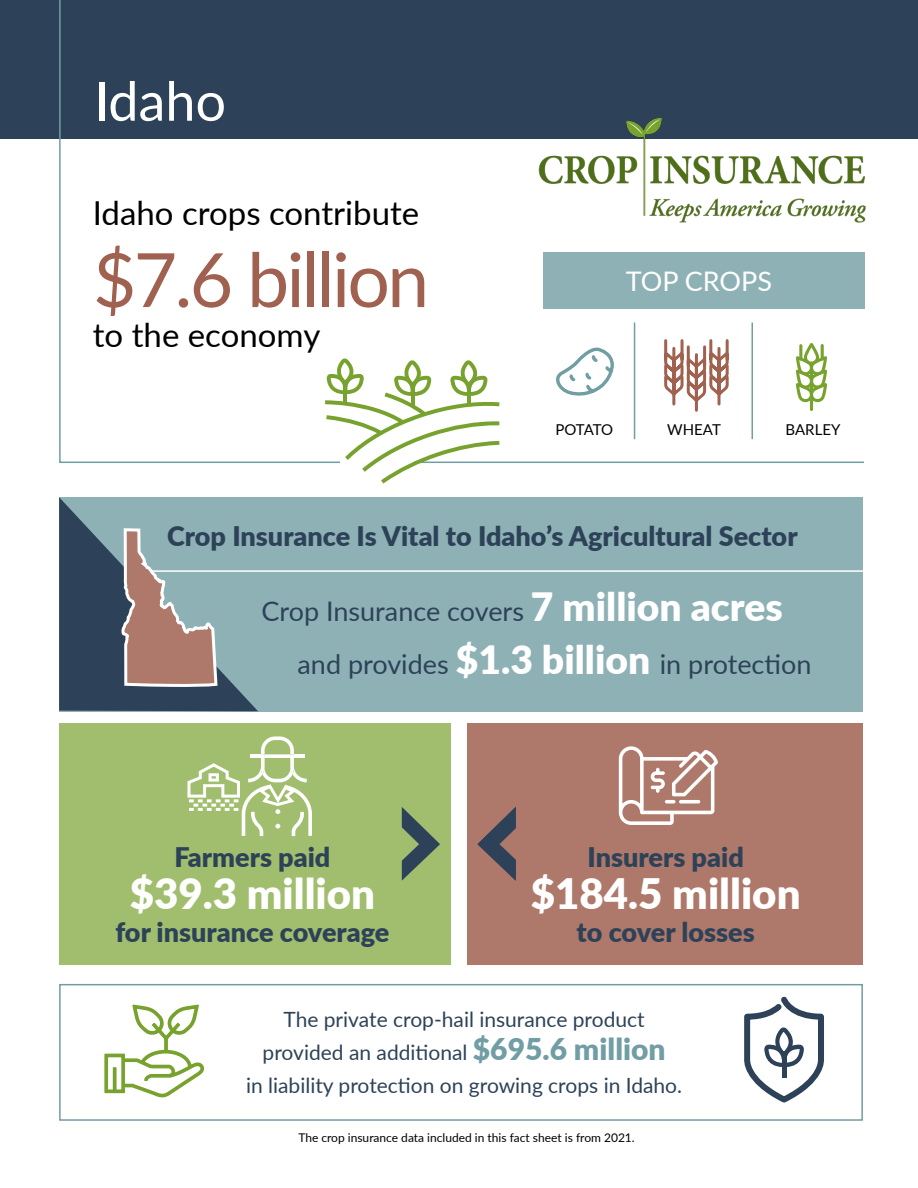
<style>
.page{position:relative;width:918px;height:1188px;background:#fff}
.page>*{position:absolute;margin:0;border:0;box-sizing:border-box;transform-origin:0 0}
.t1{font:75px "Lato";letter-spacing:-.035em;color:#a06150}
.t2{font:54px "Lato";color:#fff}
.t3{font:900 42px "Lato";color:#fff}
.t4{font:33px "Lato";color:#000}
.t5{font:900 27px "Lato";color:#2d4258}
.t6{font:27px "Lato";color:#2d4258}
.t7{font:27px "Lato";color:#fff}
.t8{font:21px "Lato";color:#2d4258}
.t9{font:15px "Lato";color:#000}
.t10{font:12px "Lato";color:#000}
.s1{font-weight:900;font-size:39px;color:#fff}
.s2{font-weight:900;font-size:30px;color:#719da4}
</style>
<div class="page">
<div style="left:0;top:0;width:918px;height:138px;background:#2d4258"></div>
<svg style="left:58px;top:0;width:807px;height:463px"></svg>
<div style="left:543px;top:252px;width:322px;height:56px;background:#8eb1b6"></div>
<img style="left:539px;top:111px;width:336px;height:130px">
<svg style="left:325px;top:358px;width:175px;height:126px"></svg>
<hr style="left:634px;top:322px;width:1px;height:117px;background:#719da4">
<hr style="left:752px;top:322px;width:1px;height:117px;background:#719da4">
<svg style="left:662px;top:338px;width:69px;height:75px"></svg>
<svg style="left:554px;top:346px;width:61px;height:117px"></svg>
<svg style="left:796px;top:343px;width:31px;height:59px"></svg>
<hr style="left:810px;top:362px;width:3px;height:49px;background:#78a22e;border-radius:2px">
<hr style="left:799px;top:344px;width:3px;height:16px;background:#78a22e;border-radius:2px">
<hr style="left:821px;top:344px;width:3px;height:16px;background:#78a22e;border-radius:2px">
<div style="left:59px;top:497px;width:804px;height:214px;background:#8eb1b6"></div>
<div style="left:467px;top:723px;width:395px;height:241px;background:#ae796a"></div>
<div style="left:59px;top:723px;width:391px;height:241px;background:#a0be6d"></div>
<div style="left:59px;top:984px;width:804px;height:137px;border:2px solid #719da4"></div>
<hr style="left:141px;top:570px;width:756px;height:2px;background:#fff">
<svg style="left:477px;top:807px;width:39px;height:74px"></svg>
<svg style="left:401px;top:807px;width:39px;height:74px"></svg>
<svg style="left:59px;top:497px;width:199px;height:214px"></svg>
<svg style="left:120px;top:527px;width:99px;height:594px"></svg>
<svg style="left:104px;top:1049px;width:101px;height:49px"></svg>
<svg style="left:131px;top:1004px;width:69px;height:38px"></svg>
<svg style="left:164px;top:1038px;width:4px;height:15px"></svg>
<svg style="left:744px;top:996px;width:80px;height:107px"></svg>
<hr style="left:782px;top:1052px;width:4px;height:26px;background:#2d4258">
<svg style="left:186px;top:736px;width:126px;height:100px"></svg>
<svg style="left:619px;top:746px;width:99px;height:79px"></svg>
<p class="t2" style="left:94px;top:62px;width:134px">Idaho</p>
<p class="t4" style="left:93px;top:189px;width:328px">Idaho crops contribute</p>
<p class="t1" style="left:93px;top:226px;width:338px">$7.6 billion</p>
<p class="t4" style="left:93px;top:311px;width:229px">to the economy</p>
<p class="t7" style="left:626px;top:262px;width:148px">TOP CROPS</p>
<p class="t9" style="left:555px;top:419px;width:59px">POTATO</p>
<p class="t9" style="left:667px;top:419px;width:55px">WHEAT</p>
<p class="t9" style="left:786px;top:419px;width:56px">BARLEY</p>
<p class="t5" style="left:167px;top:516px;width:632px">Crop Insurance Is Vital to Idaho’s Agricultural Sector</p>
<p class="t6" style="left:262px;top:592px;width:523px">Crop Insurance covers <span class="s1">7 million acres</span></p>
<p class="t6" style="left:298px;top:645px;width:515px">and provides <span class="s1">$1.3 billion</span> in protection</p>
<p class="t5" style="left:174px;top:837px;width:158px">Farmers paid</p>
<p class="t3" style="left:130px;top:862px;width:247px">$39.3 million</p>
<p class="t5" style="left:115px;top:912px;width:276px">for insurance coverage</p>
<p class="t5" style="left:588px;top:837px;width:158px">Insurers paid</p>
<p class="t3" style="left:531px;top:862px;width:271px">$184.5 million</p>
<p class="t5" style="left:577px;top:912px;width:180px">to cover losses</p>
<p class="t8" style="left:283px;top:1004px;width:363px">The private crop-hail insurance product</p>
<p class="t8" style="left:263px;top:1037px;width:405px">provided an additional <span class="s2">$695.6 million</span></p>
<p class="t8" style="left:246px;top:1070px;width:438px">in liability protection on growing crops in Idaho.</p>
<p class="t10" style="left:298px;top:1129px;width:338px">The crop insurance data included in this fact sheet is from 2021.</p>
</div>
